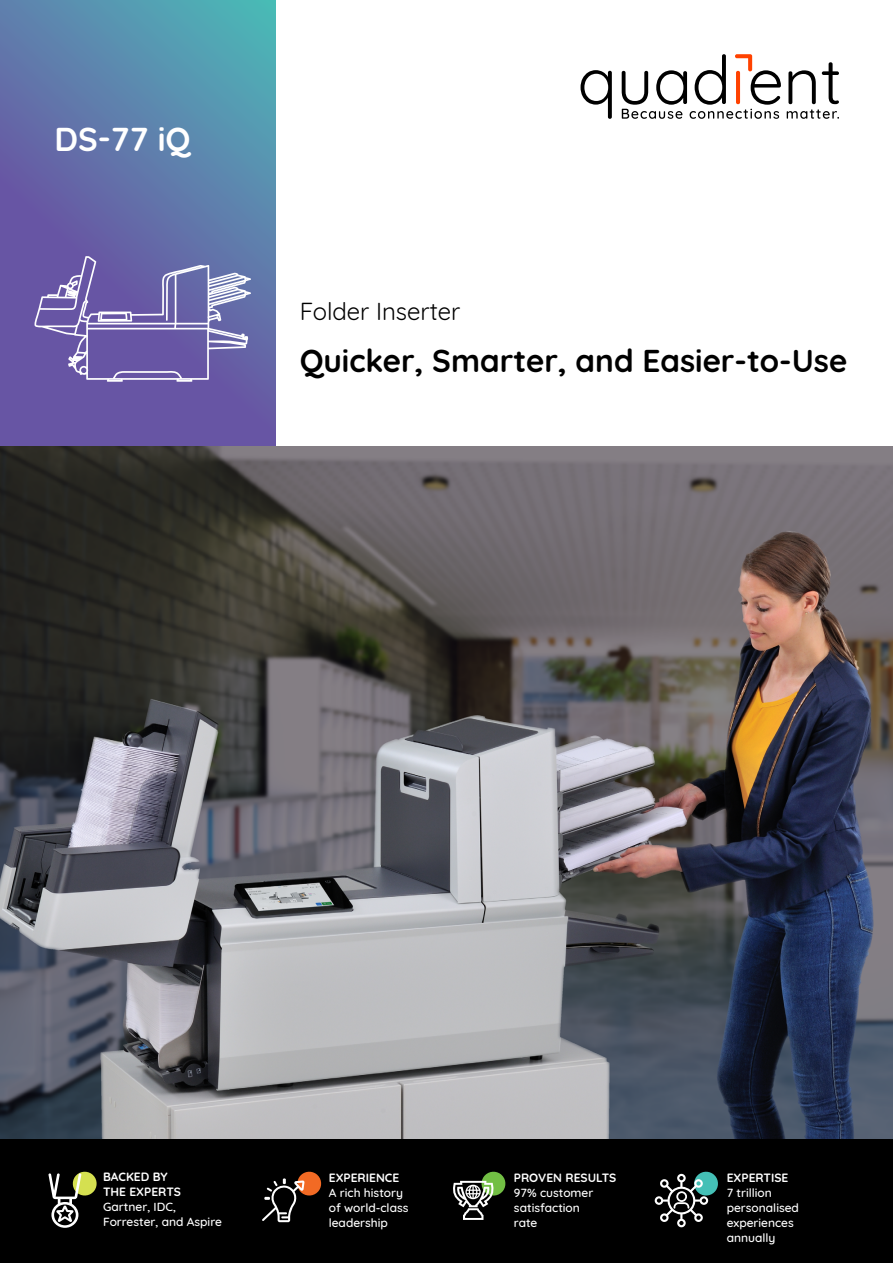
<style>
.page{position:relative;width:893px;height:1263px;background:#fff}
.page>*{position:absolute;margin:0;border:0;box-sizing:border-box;transform-origin:0 0}
.t1{font:700 33px "Quicksand";color:#fff}
.t2{font:700 31.5px "Quicksand";color:#000}
.t3{font:24px "Quicksand";color:#000}
.t4{font:500 12px/15px "Quicksand";color:#fff}
.t5{font:700 12px/15px "Quicksand";color:#fff}
</style>
<div class="page">
<svg style="left:0;top:0;width:276px;height:446px"></svg>
<img style="left:0;top:446px;width:893px;height:693px">
<div style="left:0;top:1139px;width:893px;height:124px;background:#000"></div>
<svg style="left:453px;top:1171px;width:53px;height:49px"></svg>
<svg style="left:48px;top:1171px;width:49px;height:57px"></svg>
<svg style="left:262px;top:1171px;width:60px;height:51px"></svg>
<svg style="left:655px;top:1171px;width:63px;height:56px"></svg>
<svg style="left:34px;top:256px;width:217px;height:126px"></svg>
<svg style="left:580px;top:70px;width:32px;height:49px"></svg>
<svg style="left:622px;top:54px;width:159px;height:65px"></svg>
<svg style="left:787px;top:62px;width:52px;height:57px"></svg>
<h1 class="t1" style="left:55px;top:112px;width:137px">DS-77 iQ</h1>
<h3 class="t3" style="left:300px;top:293px;width:162px">Folder Inserter</h3>
<h2 class="t2" style="left:300px;top:334px;width:549px">Quicker, Smarter, and Easier-to-Use</h2>
<p class="t5" style="left:103px;top:1168px;width:79px">BACKED BY<br>THE EXPERTS</p>
<p class="t4" style="left:103px;top:1198px;width:120px">Gartner, IDC,<br>Forrester, and Aspire</p>
<p class="t5" style="left:329px;top:1169px;width:72px">EXPERIENCE</p>
<p class="t4" style="left:329px;top:1184px;width:81px">A rich history of world-class leadership</p>
<p class="t5" style="left:514px;top:1169px;width:104px">PROVEN RESULTS</p>
<p class="t4" style="left:514px;top:1184px;width:81px">97% customer satisfaction rate</p>
<p class="t5" style="left:727px;top:1169px;width:63px">EXPERTISE</p>
<p class="t4" style="left:727px;top:1184px;width:74px">7 trillion personalised experiences annually</p>
</div>
